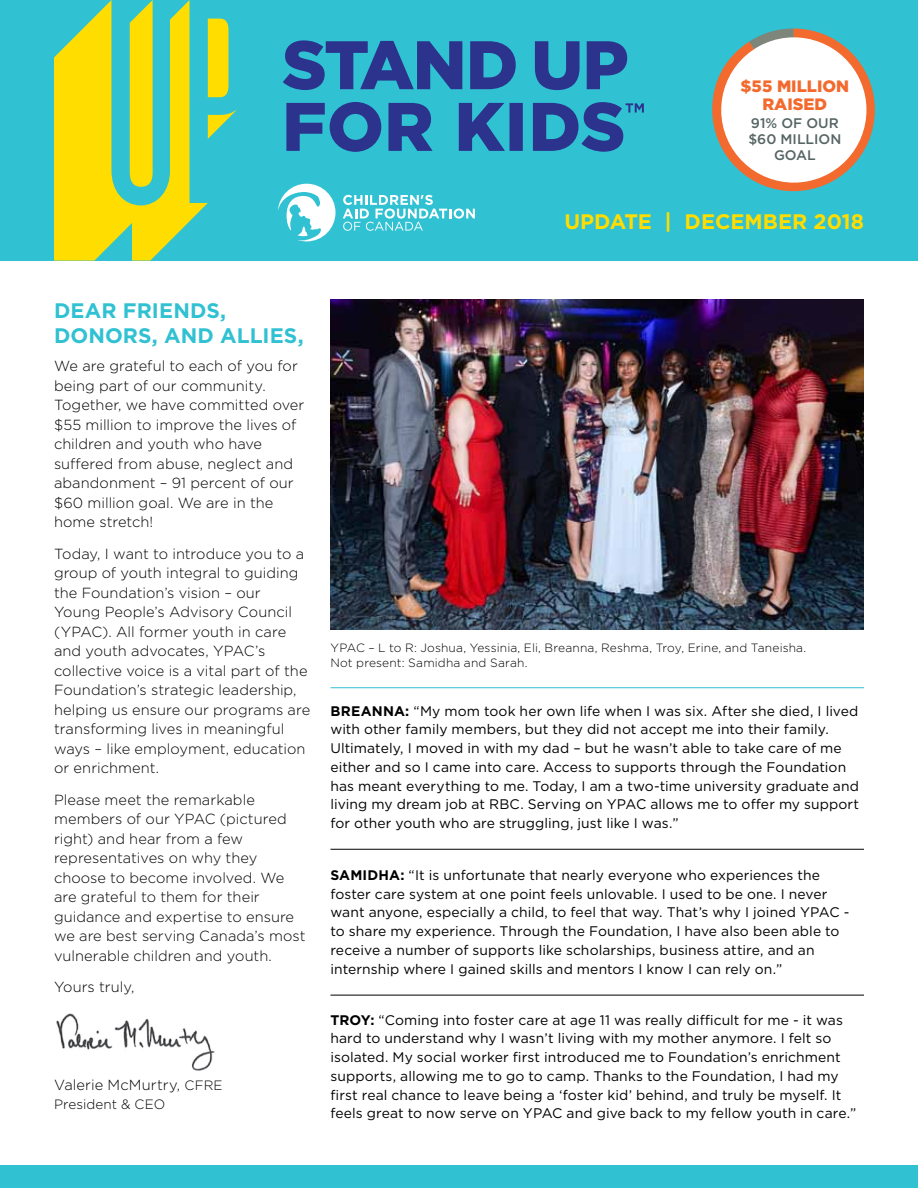
<style>
.page{position:relative;width:918px;height:1188px;background:#fff}
.page>*{position:absolute;margin:0;border:0;box-sizing:border-box;transform-origin:0 0}
.t1{font:700 21px "Gotham";color:#30c1d2}
.t2{font:700 21px "Gotham";color:#fd0}
.t3{font:900 16.5px/18px "Gotham";color:#f36a2e;text-align:center}
.t4{font:300 14.7px/19.5px "Gotham";color:#000}
.t5{font:13.8px/18.8px "Gotham";letter-spacing:.005em;color:#000}
.t6{font:500 13.8px/15.8px "Gotham";color:#566464;text-align:center}
.t7{font:700 13.8px "Gotham";color:#000}
.t8{font:300 13.5px "Gotham";letter-spacing:.005em;color:#000}
.t9{font:300 12px/15px "Gotham";letter-spacing:.015em;color:#000}
.s1{font-size:13.5px}
.s2{font-weight:700}
</style>
<div class="page">
<div style="left:0;top:0;width:918px;height:261px;background:#30c1d2"></div>
<div style="left:0;top:1166px;width:918px;height:22px;background:#30c1d2"></div>
<svg style="left:283px;top:40px;width:344px;height:50px"></svg>
<svg style="left:286px;top:102px;width:358px;height:50px"></svg>
<svg style="left:54px;top:0;width:184px;height:261px;fill:#fd0"></svg>
<svg style="left:278px;top:184px;width:58px;height:57px"></svg>
<svg style="left:343px;top:195px;width:132px;height:36px"></svg>
<svg style="left:712px;top:28px;width:163px;height:164px"></svg>
<img style="left:330px;top:299px;width:534px;height:330px">
<hr style="left:330px;top:849px;width:534px;height:1px;background:#000">
<hr style="left:330px;top:687px;width:534px;height:1px;background:#30c1d2">
<hr style="left:330px;top:995px;width:534px;height:1px;background:#000">
<img style="left:56px;top:1013px;width:159px;height:58px">
<p class="t3" style="left:741px;top:77px;width:110px">$55 MILLION<br>RAISED</p>
<p class="t6" style="left:748px;top:115px;width:88px">91% OF OUR $60 M ILLION<br>GOAL</p>
<h1 class="t2" style="left:564px;top:208px;width:45px">UPDATE</h1>
<h1 class="t2" style="left:665px;top:208px;width:201px">| DECEM BER 2018</h1>
<h1 class="t1" style="left:54px;top:296px;width:17px">DEAR</h1>
<h1 class="t1" style="left:123px;top:296px;width:15px">FRIENDS</h1>
<h1 class="t1" style="left:220px;top:296px;width:8px">,</h1>
<h1 class="t1" style="left:54px;top:321px;width:4px">DONORS</h1>
<h1 class="t1" style="left:152px;top:321px;width:30px">, AND</h1>
<h1 class="t1" style="left:220px;top:321px;width:14px">ALLIES</h1>
<h1 class="t1" style="left:298px;top:321px;width:8px">,</h1>
<p class="t4" style="left:54px;top:356px;width:252px">We are grateful to each of you for being part of our community.<br>Together, we have committed over $55 million to improve the lives of children and youth who have suffered from abuse, neglect and abandonment – 91 percent of our $60 million goal. We are in the home stretch!</p>
<p class="t4" style="left:54px;top:543px;width:258px">Today, I want to introduce you to a group of youth integral to guiding the Foundation’s vision – our<br>Young People’s Advisory Council (YPAC). All former youth in care and youth advocates, YPAC’s collective voice is a vital part of the<br>Foundation’s strategic leadership, helping us ensure our programs are transforming lives in meaningful ways – like employment, education or enrichment.</p>
<p class="t4" style="left:54px;top:789px;width:253px">Please meet the remarkable members of our YPAC (pictured right) and hear from a few representatives on why they choose to become involved. We are grateful to them for their guidance and expertise to ensure we are best serving Canada’s most vulnerable children and youth.</p>
<p class="t4" style="left:54px;top:977px;width:82px">Yours truly,</p>
<p class="t4" style="left:54px;top:1074px;width:170px">Valerie McMurtry, <span class="s1">CFRE</span></p>
<p class="t8" style="left:54px;top:1096px;width:113px">President &amp; CEO</p>
<p class="t9" style="left:330px;top:640px;width:477px">YPAC – L to R: Joshua, Yessinia, Eli, Breanna, Reshma, Troy, Erine, and Taneisha.<br>Not present: Samidha and Sarah.</p>
<p class="t5" style="left:330px;top:701px;width:530px;text-indent:75px"><span class="s2">:</span> “My mom took her own life when I was six. After she died, I lived with other family members, but they did not accept me into their family.<br>Ultimately, I moved in with my dad – but he wasn’t able to take care of me either and so I came into care. Access to supports through the Foundation has meant everything to me. Today, I am a two-time university graduate and living my dream job at RBC. Serving on YPAC allows me to offer my support for other youth who are struggling, just like I was.”</p>
<p class="t7" style="left:330px;top:866px;width:34px">SA MIDHA</p>
<p class="t7" style="left:330px;top:702px;width:13px">BREANNA</p>
<p class="t5" style="left:330px;top:865px;width:520px;text-indent:70px"><span class="s2">:</span> “It is unfortunate that nearly everyone who experiences the foster care system at one point feels unlovable. I used to be one. I never want anyone, especially a child, to feel that way. That’s why I joined YPAC - to share my experience. Through the Foundation, I have also been able to receive a number of supports like scholarships, business attire, and an internship where I gained skills and mentors I know I can rely on.”</p>
<p class="t7" style="left:330px;top:1011px;width:4px">TROY</p>
<p class="t5" style="left:330px;top:1010px;width:527px;text-indent:40px"><span class="s2">:</span> “Coming into foster care at age 11 was really difficult for me - it was hard to understand why I wasn’t living with my mother anymore. I felt so isolated. My social worker first introduced me to Foundation’s enrichment supports, allowing me to go to camp. Thanks to the Foundation, I had my first real chance to leave being a ‘foster kid’ behind, and truly be myself. It feels great to now serve on YPAC and give back to my fellow youth in care.”</p>
</div>
